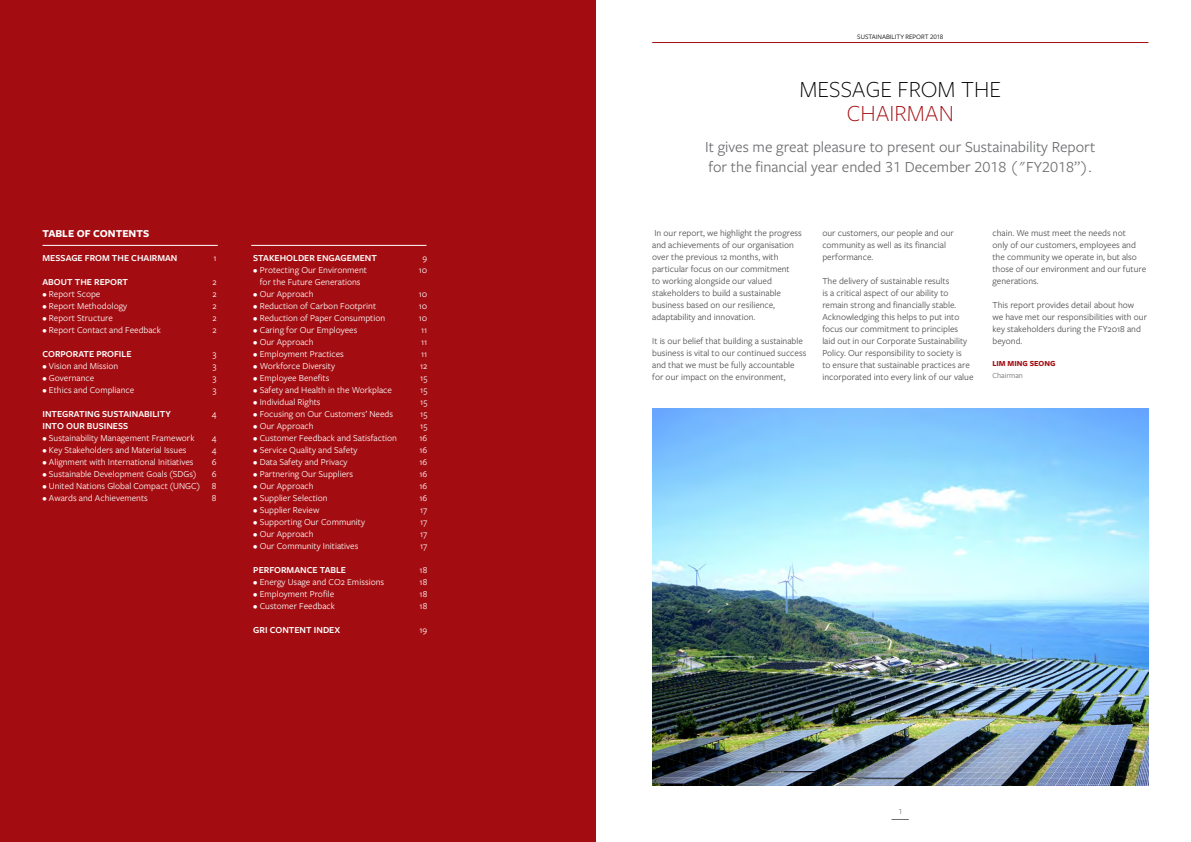
<style>
.page{position:relative;width:1191px;height:842px;background:#fff}
.page>*{position:absolute;margin:0;border:0;box-sizing:border-box;transform-origin:0 0}
.t1{font:300 24px "Freight Sans Pro";color:#000}
.t2{font:300 24px "Freight Sans Pro";color:#a30d11}
.t3{font:16px/20px "Freight Sans Pro";color:#6d6e71}
.t4{font:700 11px "Freight Sans Pro";color:#fff}
.t5{font:9.5px/12px "Freight Sans Pro";color:#4d4d4f}
.t6{font:9.5px "Freight Sans Pro";color:#fff}
.t7{font:600 9.5px "Freight Sans Pro";color:#fff}
.t8{font:700 8px "Freight Sans Pro";color:#a30d11}
.t9{font:8px "Freight Sans Pro";color:#696a6c}
.t10{font:8px "Freight Sans Pro";color:#6d6e71}
.t11{font:7px "Freight Sans Pro";color:#000}
</style>
<div class="page">
<hr style="left:652px;top:42px;width:496px;height:1px;background:#a30d11">
<svg style="left:891px;top:819px;width:17px;height:1px"></svg>
<div style="left:0;top:0;width:595px;height:842px;background:#a30d11"></div>
<hr style="left:43px;top:245px;width:175px;height:1px;background:#fff">
<hr style="left:251px;top:245px;width:175px;height:1px;background:#fff">
<img style="left:652px;top:408px;width:496px;height:377px">
<p class="t4" style="left:43px;top:225px;width:108px">TABLE OF CONTENTS</p>
<p class="t7" style="left:43px;top:251px;width:136px">MESSAGE FROM THE CHAIRMAN</p>
<p class="t6" style="left:213px;top:251px;width:5px">1</p>
<p class="t7" style="left:43px;top:275px;width:87px">ABOUT THE REPORT</p>
<p class="t6" style="left:212px;top:275px;width:6px">2</p>
<p class="t6" style="left:43px;top:287px;width:59px">• Report Scope</p>
<p class="t6" style="left:212px;top:287px;width:6px">2</p>
<p class="t6" style="left:43px;top:299px;width:86px">• Report Methodology</p>
<p class="t6" style="left:212px;top:299px;width:6px">2</p>
<p class="t6" style="left:43px;top:311px;width:72px">• Report Structure</p>
<p class="t6" style="left:212px;top:311px;width:6px">2</p>
<p class="t6" style="left:43px;top:323px;width:120px">• Report Contact and Feedback</p>
<p class="t6" style="left:212px;top:323px;width:6px">2</p>
<p class="t7" style="left:43px;top:347px;width:90px">CORPORATE PROFILE</p>
<p class="t6" style="left:213px;top:347px;width:5px">3</p>
<p class="t6" style="left:43px;top:359px;width:77px">• Vision and Mission</p>
<p class="t6" style="left:213px;top:359px;width:5px">3</p>
<p class="t6" style="left:43px;top:371px;width:53px">• Governance</p>
<p class="t6" style="left:213px;top:371px;width:5px">3</p>
<p class="t6" style="left:43px;top:383px;width:93px">• Ethics and Compliance</p>
<p class="t6" style="left:213px;top:383px;width:5px">3</p>
<p class="t7" style="left:43px;top:407px;width:130px">INTEGRATING SUSTAINABILITY</p>
<p class="t6" style="left:212px;top:407px;width:6px">4</p>
<p class="t7" style="left:43px;top:419px;width:87px">INTO OUR BUSINESS</p>
<p class="t6" style="left:43px;top:431px;width:153px">• Sustainability Management Framework</p>
<p class="t6" style="left:212px;top:431px;width:6px">4</p>
<p class="t6" style="left:43px;top:443px;width:145px">• Key Stakeholders and Material Issues</p>
<p class="t6" style="left:212px;top:443px;width:6px">4</p>
<p class="t6" style="left:43px;top:455px;width:152px">• Alignment with International Initiatives</p>
<p class="t6" style="left:212px;top:455px;width:6px">6</p>
<p class="t6" style="left:43px;top:467px;width:155px">• Sustainable Development Goals (SDGs)</p>
<p class="t6" style="left:212px;top:467px;width:6px">6</p>
<p class="t6" style="left:43px;top:479px;width:176px">• United Nations Global Compact (UNGC) 8</p>
<p class="t6" style="left:43px;top:491px;width:107px">• Awards and Achievements</p>
<p class="t6" style="left:212px;top:491px;width:6px">8</p>
<p class="t7" style="left:253px;top:251px;width:125px">STAKEHOLDER ENGAGEMENT</p>
<p class="t6" style="left:422px;top:251px;width:6px">9</p>
<p class="t6" style="left:253px;top:263px;width:115px">• Protecting Our Environment</p>
<p class="t6" style="left:419px;top:263px;width:10px">10</p>
<p class="t6" style="left:260px;top:275px;width:102px">for the Future Generations</p>
<p class="t6" style="left:253px;top:287px;width:62px">• Our Approach</p>
<p class="t6" style="left:419px;top:287px;width:10px">10</p>
<p class="t6" style="left:253px;top:299px;width:124px">• Reduction of Carbon Footprint</p>
<p class="t6" style="left:419px;top:299px;width:10px">10</p>
<p class="t6" style="left:253px;top:311px;width:133px">• Reduction of Paper Consumption</p>
<p class="t6" style="left:419px;top:311px;width:10px">10</p>
<p class="t6" style="left:253px;top:323px;width:106px">• Caring for Our Employees</p>
<p class="t6" style="left:421px;top:323px;width:8px">11</p>
<p class="t6" style="left:253px;top:335px;width:62px">• Our Approach</p>
<p class="t6" style="left:421px;top:335px;width:8px">11</p>
<p class="t6" style="left:253px;top:347px;width:92px">• Employment Practices</p>
<p class="t6" style="left:421px;top:347px;width:8px">11</p>
<p class="t6" style="left:253px;top:359px;width:83px">• Workforce Diversity</p>
<p class="t6" style="left:420px;top:359px;width:9px">12</p>
<p class="t6" style="left:253px;top:371px;width:78px">• Employee Benefits</p>
<p class="t6" style="left:420px;top:371px;width:9px">15</p>
<p class="t6" style="left:253px;top:383px;width:140px">• Safety and Health in the Workplace</p>
<p class="t6" style="left:420px;top:383px;width:9px">15</p>
<p class="t6" style="left:253px;top:395px;width:69px">• Individual Rights</p>
<p class="t6" style="left:420px;top:395px;width:9px">15</p>
<p class="t6" style="left:253px;top:407px;width:141px">• Focusing on Our Customers’ Needs</p>
<p class="t6" style="left:420px;top:407px;width:9px">15</p>
<p class="t6" style="left:253px;top:419px;width:62px">• Our Approach</p>
<p class="t6" style="left:420px;top:419px;width:9px">15</p>
<p class="t6" style="left:253px;top:431px;width:145px">• Customer Feedback and Satisfaction</p>
<p class="t6" style="left:419px;top:431px;width:9px">16</p>
<p class="t6" style="left:253px;top:443px;width:106px">• Service Quality and Safety</p>
<p class="t6" style="left:419px;top:443px;width:9px">16</p>
<p class="t6" style="left:253px;top:455px;width:96px">• Data Safety and Privacy</p>
<p class="t6" style="left:419px;top:455px;width:9px">16</p>
<p class="t6" style="left:253px;top:467px;width:101px">• Partnering Our Suppliers</p>
<p class="t6" style="left:419px;top:467px;width:9px">16</p>
<p class="t6" style="left:253px;top:479px;width:62px">• Our Approach</p>
<p class="t6" style="left:419px;top:479px;width:9px">16</p>
<p class="t6" style="left:253px;top:491px;width:76px">• Supplier Selection</p>
<p class="t6" style="left:419px;top:491px;width:9px">16</p>
<p class="t6" style="left:253px;top:503px;width:67px">• Supplier Review</p>
<p class="t6" style="left:420px;top:503px;width:9px">17</p>
<p class="t6" style="left:253px;top:515px;width:113px">• Supporting Our Community</p>
<p class="t6" style="left:420px;top:515px;width:9px">17</p>
<p class="t6" style="left:253px;top:527px;width:62px">• Our Approach</p>
<p class="t6" style="left:420px;top:527px;width:9px">17</p>
<p class="t6" style="left:253px;top:539px;width:107px">• Our Community Initiatives</p>
<p class="t6" style="left:420px;top:539px;width:9px">17</p>
<p class="t7" style="left:253px;top:563px;width:94px">PERFORMANCE TABLE</p>
<p class="t6" style="left:419px;top:563px;width:9px">18</p>
<p class="t6" style="left:253px;top:575px;width:132px">• Energy Usage and CO2 Emissions</p>
<p class="t6" style="left:419px;top:575px;width:9px">18</p>
<p class="t6" style="left:253px;top:587px;width:82px">• Employment Profile</p>
<p class="t6" style="left:419px;top:587px;width:9px">18</p>
<p class="t6" style="left:253px;top:599px;width:83px">• Customer Feedback</p>
<p class="t6" style="left:419px;top:599px;width:9px">18</p>
<p class="t7" style="left:253px;top:623px;width:88px">GRI CONTENT INDEX</p>
<p class="t6" style="left:419px;top:623px;width:9px">19</p>
<p class="t11" style="left:857px;top:32px;width:87px">SUSTAINABILITY REPORT 2018</p>
<h1 class="t1" style="left:799px;top:73px;width:203px">MESSAGE FROM THE</h1>
<h1 class="t2" style="left:846px;top:97px;width:109px">CHAIRMAN</h1>
<h2 class="t3" style="left:705px;top:136px;width:392px">It gives me great pleasure to present our Sustainability Report for the financial year ended 31 December 2018 ("FY2018”).</h2>
<p class="t5" style="left:652px;top:226px;width:151px">In our report, we highlight the progress and achievements of our organisation over the previous 12 months, with particular focus on our commitment<br>to working alongside our valued stakeholders to build a sustainable business based on our resilience, adaptability and innovation.</p>
<p class="t5" style="left:652px;top:334px;width:156px">It is our belief that building a sustainable business is vital to our continued success and that we must be fully accountable for our impact on the environment,</p>
<p class="t5" style="left:822px;top:226px;width:133px">our customers, our people and our community as well as its financial performance.</p>
<p class="t5" style="left:822px;top:274px;width:153px">The delivery of sustainable results<br>is a critical aspect of our ability to remain strong and financially stable.<br>Acknowledging this helps to put into focus our commitment to principles laid out in our Corporate Sustainability Policy. Our responsibility to society is<br>to ensure that sustainable practices are incorporated into every link of our value</p>
<p class="t5" style="left:992px;top:226px;width:155px">chain. We must meet the needs not<br>only of our customers, employees and the community we operate in, but also those of our environment and our future generations.</p>
<p class="t5" style="left:992px;top:298px;width:156px">This report provides detail about how we have met our responsibilities with our key stakeholders during the FY2018 and beyond.</p>
<p class="t8" style="left:992px;top:358px;width:65px">LIM MING SEONG</p>
<p class="t9" style="left:992px;top:370px;width:32px">Chairman</p>
<p class="t10" style="left:898px;top:806px;width:5px">1</p>
</div>
